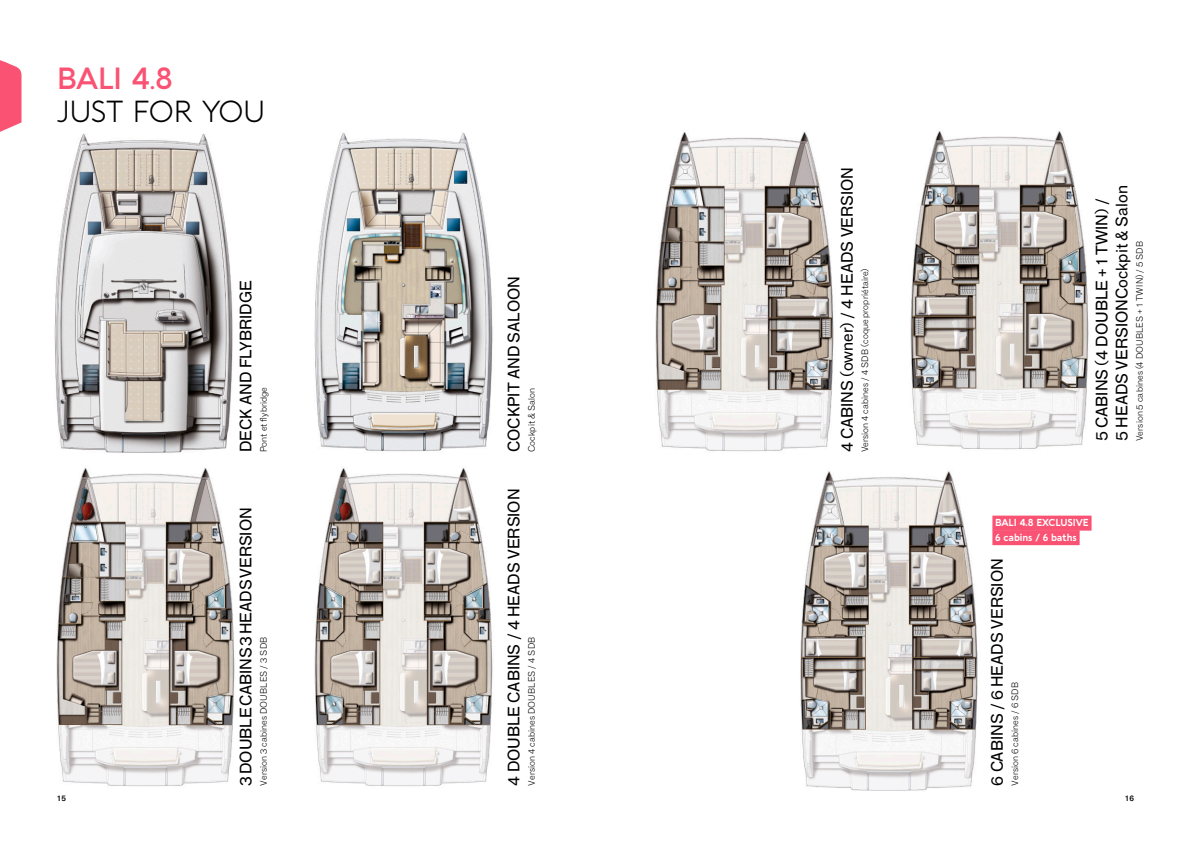
<style>
.page{position:relative;width:1191px;height:842px;background:#fff}
.page>*{position:absolute;margin:0;border:0;box-sizing:border-box;transform-origin:0 0}
.t1{font:300 30px/33px "Aquawax Pro";letter-spacing:-.01em;color:#000}
.t2{font:16px/20px "F Grotesk";color:#000}
.t3{font:700 9.9px/14.5px "Aquawax Pro";letter-spacing:-.01em;color:#fff}
.t4{font:100 9px "F Grotesk";letter-spacing:.01em;color:#000}
.t5{font:500 8px "Neue Haas Unica";color:#000}
.s1{font-weight:600;color:#fa5273}
.s2{color:#fa5273}
</style>
<div class="page">
<img style="left:54px;top:134px;width:179px;height:319px">
<img style="left:314px;top:132px;width:179px;height:654px">
<img style="left:56px;top:467px;width:179px;height:319px">
<img style="left:655px;top:131px;width:179px;height:320px">
<img style="left:910px;top:130px;width:179px;height:320px">
<svg style="left:0;top:60px;width:22px;height:72px"></svg>
<img style="left:800px;top:471px;width:178px;height:320px">
<div style="left:992px;top:516px;width:99px;height:15px;background:#fa5273"></div>
<div style="left:992px;top:530px;width:87px;height:15px;background:#fa5273"></div>
<h1 class="t1" style="left:57px;top:60px;width:210px"><span class="s1">BALI 4</span><span class="s2">.</span><span class="s1">8<br></span>JUST FOR YOU</h1>
<p class="t5" style="left:57px;top:792px;width:11px">15</p>
<p class="t2" style="left:235px;top:452px;width:173px;rotate:-90deg">DECK AND FLYBRIDGE</p>
<p class="t4" style="left:257px;top:452px;width:67px;rotate:-90deg">Pont et flybridge</p>
<p class="t2" style="left:235px;top:785px;width:280px;rotate:-90deg">3 DOUBLE CABINS 3 HEADS VERSION</p>
<p class="t4" style="left:257px;top:785px;width:150px;rotate:-90deg">Version 3 cabines DOUBLES / 3 SDB</p>
<p class="t2" style="left:502px;top:452px;width:177px;rotate:-90deg">COCKPIT AND SALOON</p>
<p class="t4" style="left:525px;top:452px;width:66px;rotate:-90deg">Cockpit &amp; Salon</p>
<p class="t2" style="left:502px;top:785px;width:298px;rotate:-90deg">4 DOUBLE CABINS / 4 HEADS VERSION</p>
<p class="t4" style="left:525px;top:785px;width:150px;rotate:-90deg">Version 4 cabines DOUBLES / 4 SDB</p>
<p class="t2" style="left:836px;top:452px;width:287px;rotate:-90deg">4 CABINS (owner) / 4 HEADS VERSION</p>
<p class="t4" style="left:858px;top:452px;width:185px;rotate:-90deg">Version 4 cabines / 4 SDB (coque propriétaire)</p>
<p class="t2" style="left:1090px;top:441px;width:257px;rotate:-90deg">5 CABINS (4 DOUBLE + 1 TWIN) /<br>5 HEADS VERSIONCockpit &amp; Salon</p>
<p class="t4" style="left:1133px;top:441px;width:201px;rotate:-90deg">Version 5 cabines (4 DOUBLES + 1 TWIN) / 5 SDB</p>
<p class="t3" style="left:995px;top:515px;width:95px">BALI 4.8 EXCLUSIVE<br>6 cabins / 6 baths</p>
<p class="t2" style="left:986px;top:785px;width:229px;rotate:-90deg">6 CABINS / 6 HEADS VERSION</p>
<p class="t4" style="left:1008px;top:785px;width:105px;rotate:-90deg">Version 6 cabines / 6 SDB</p>
<p class="t5" style="left:1124px;top:792px;width:11px">16</p>
</div>
